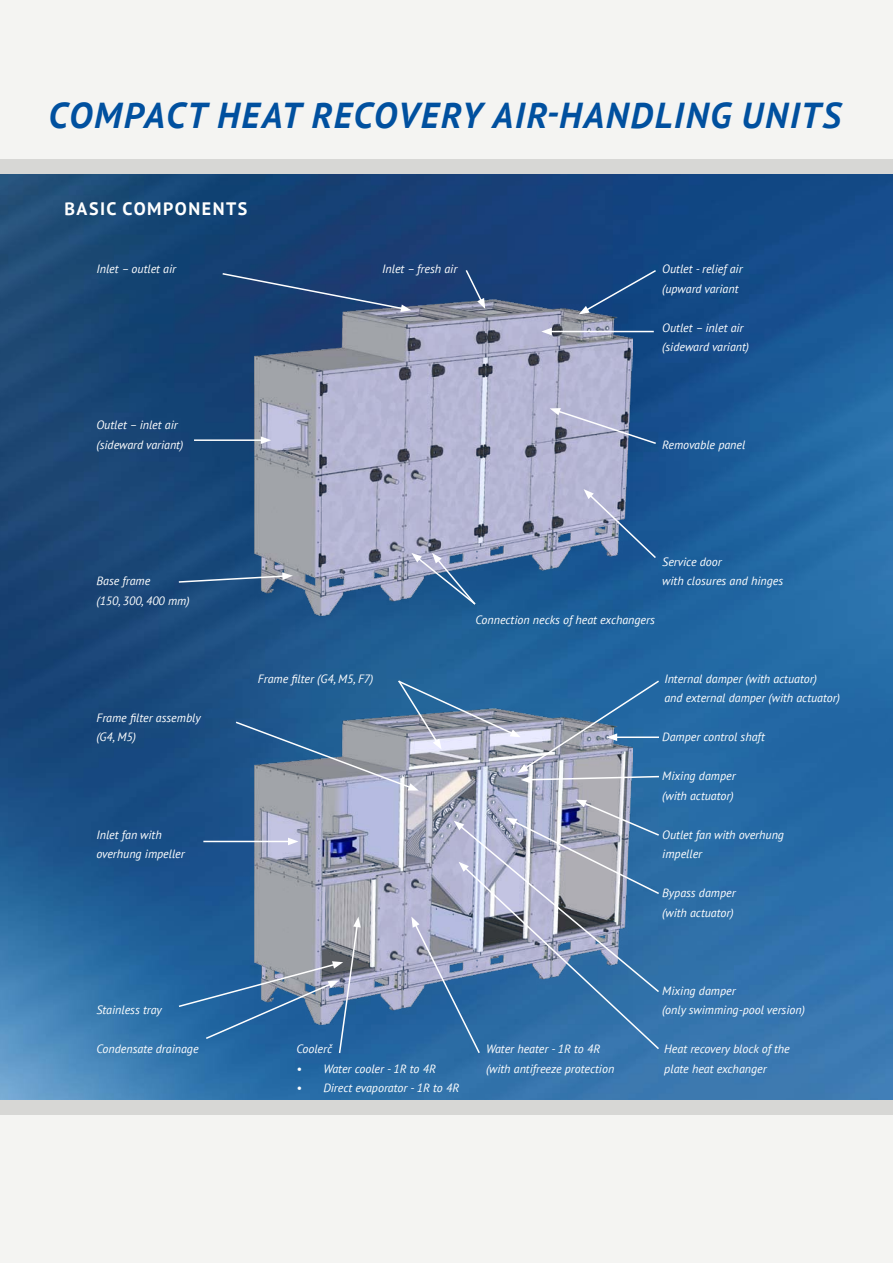
<style>
.page{position:relative;width:893px;height:1263px;background:#fff}
.page>*{position:absolute;margin:0;border:0;box-sizing:border-box;transform-origin:0 0}
.t1{font:italic 700 36px "PT Sans";letter-spacing:.05em;color:#00509f}
.t2{font:700 18px "PT Sans";letter-spacing:.085em;color:#fff}
.t3{font:italic 12px/19.5px "PT Sans";color:#fff}
</style>
<div class="page">
<img style="left:0;top:173px;width:893px;height:927px">
<div style="left:0;top:1114px;width:893px;height:149px;background:#f4f4f2"></div>
<div style="left:0;top:1100px;width:893px;height:14px;background:#d7d7d5"></div>
<div style="left:0;top:0;width:893px;height:162px;background:#f4f4f2"></div>
<div style="left:0;top:159px;width:893px;height:14px;background:#d7d7d5"></div>
<img style="left:255px;top:299px;width:377px;height:316px">
<img style="left:254px;top:791px;width:378px;height:234px">
<svg style="left:221px;top:272px;width:190px;height:40px;background:#244677"></svg>
<svg style="left:464px;top:268px;width:21px;height:41px"></svg>
<svg style="left:579px;top:269px;width:79px;height:45px;background:#1c4b84"></svg>
<svg style="left:550px;top:408px;width:108px;height:37px;background:#8392b6"></svg>
<svg style="left:584px;top:489px;width:73px;height:71px;background:#5b7caa"></svg>
<svg style="left:411px;top:553px;width:66px;height:53px;background:#5b7fa9"></svg>
<svg style="left:177px;top:572px;width:116px;height:11px"></svg>
<hr style="left:203px;top:841px;width:87px;height:1px;background:#fff">
<svg style="left:288px;top:838px;width:10px;height:7px"></svg>
<hr style="left:194px;top:439px;width:69px;height:2px;background:#fff">
<svg style="left:261px;top:436px;width:10px;height:8px"></svg>
<svg style="left:177px;top:917px;width:184px;height:138px;background:#4e79a2"></svg>
<svg style="left:234px;top:679px;width:427px;height:112px;background:#6787a8"></svg>
<svg style="left:411px;top:800px;width:250px;height:255px;background:#7591b4"></svg>
<hr style="left:549px;top:331px;width:105px;height:1px;background:#fff">
<svg style="left:541px;top:328px;width:11px;height:7px"></svg>
<h1 class="t1" style="left:49px;top:92px;width:794px">COMPACT HEAT RECOVERY AIR-HANDLING UNITS</h1>
<h2 class="t2" style="left:64px;top:196px;width:184px">BASIC COMPONENTS</h2>
<p class="t3" style="left:96px;top:259px;width:81px">Inlet – outlet air</p>
<p class="t3" style="left:382px;top:259px;width:77px">Inlet – fresh air</p>
<p class="t3" style="left:662px;top:259px;width:82px">Outlet - relief air (upward variant</p>
<p class="t3" style="left:96px;top:415px;width:88px">Outlet – inlet air (sideward variant)</p>
<p class="t3" style="left:662px;top:317px;width:88px">Outlet – inlet air (sideward variant)</p>
<p class="t3" style="left:662px;top:434px;width:85px">Removable panel</p>
<p class="t3" style="left:662px;top:551px;width:61px">Service door</p>
<p class="t3" style="left:96px;top:571px;width:55px">Base frame</p>
<p class="t3" style="left:662px;top:571px;width:122px">with closures and hinges</p>
<p class="t3" style="left:96px;top:590px;width:95px">(150, 300, 400 mm)</p>
<p class="t3" style="left:96px;top:707px;width:106px">Frame filter assembly (G4, M5)</p>
<p class="t3" style="left:96px;top:824px;width:90px">Inlet fan with overhung impeller</p>
<p class="t3" style="left:96px;top:1000px;width:67px">Stainless tray</p>
<p class="t3" style="left:96px;top:1039px;width:104px">Condensate drainage</p>
<p class="t3" style="left:258px;top:668px;width:117px">Frame filter (G4, M5, F7)</p>
<p class="t3" style="left:475px;top:610px;width:181px">Connection necks of heat exchangers</p>
<p class="t3" style="left:664px;top:668px;width:177px">Internal damper (with actuator)<br>and external damper (with actuator)</p>
<p class="t3" style="left:662px;top:727px;width:104px">Damper control shaft</p>
<p class="t3" style="left:662px;top:766px;width:75px">Mixing damper (with actuator)</p>
<p class="t3" style="left:662px;top:824px;width:123px">Outlet fan with overhung impeller</p>
<p class="t3" style="left:662px;top:883px;width:75px">Bypass damper (with actuator)</p>
<p class="t3" style="left:296px;top:1039px;width:37px">Coolerč</p>
<p class="t3" style="left:296px;top:1058px;width:141px">• Water cooler - 1R to 4R</p>
<p class="t3" style="left:296px;top:1078px;width:164px">• Direct evaporator - 1R to 4R</p>
<p class="t3" style="left:486px;top:1039px;width:130px">Water heater - 1R to 4R (with antifreeze protection</p>
<p class="t3" style="left:662px;top:980px;width:144px">Mixing damper<br>(only swimming-pool version)</p>
<p class="t3" style="left:664px;top:1039px;width:127px">Heat recovery block of the plate heat exchanger</p>
</div>
